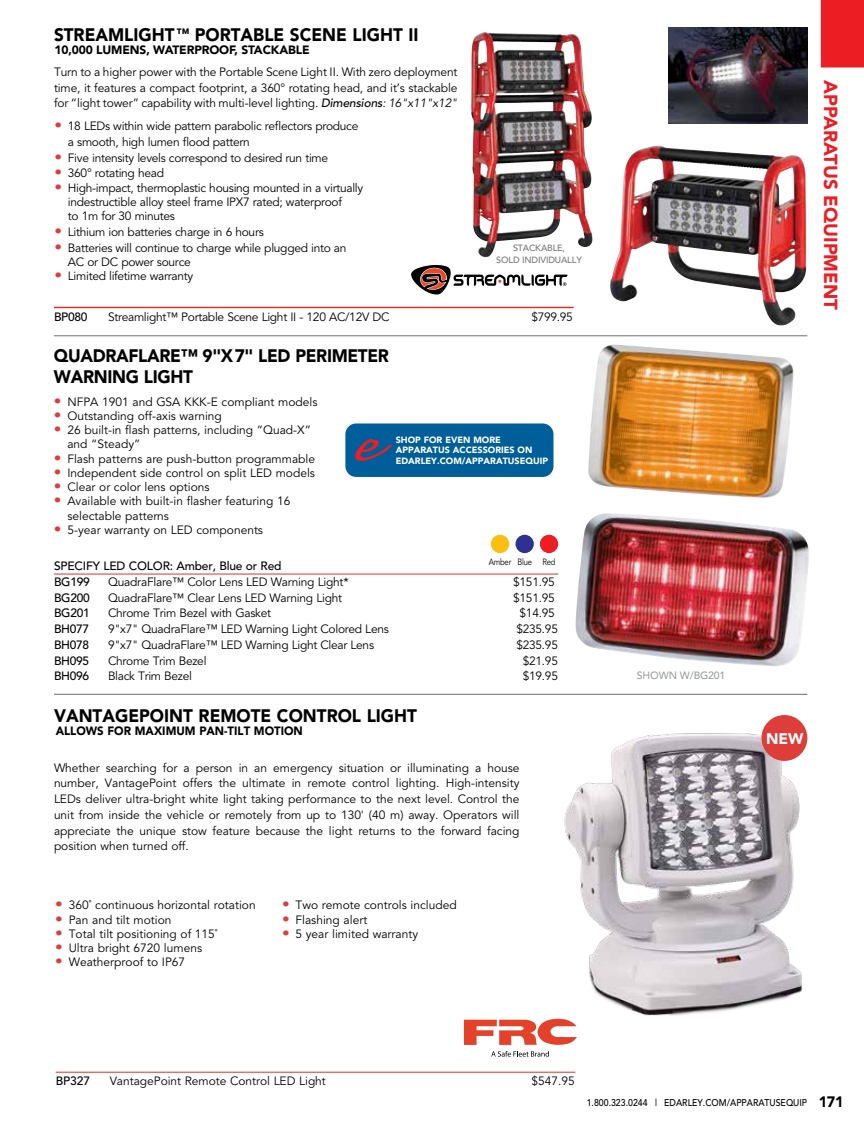
<style>
.page{position:relative;width:864px;height:1134px;background:#fff}
.page>*{position:absolute;margin:0;border:0;box-sizing:border-box;transform-origin:0 0}
.t1{font:900 18.75px "Avenir";color:#ed1d24}
.t2{font:900 18px "Avenir";color:#000;scale:.95 1}
.t3{font:900 18px/21px "Avenir";letter-spacing:-.02em;color:#000;scale:.95 1}
.t4{font:900 15.3px "Avenir";color:#fff}
.t5{font:12px/15.8px "Avenir";letter-spacing:-.02em;color:#000}
.t6{font:12px/14.2px "Avenir";color:#000}
.t7{font:500 12px "Avenir";letter-spacing:-.02em;color:#000}
.t8{font:900 12px "Avenir";letter-spacing:-.01em;color:#000}
.t9{font:900 12px "Avenir";letter-spacing:-.01em;color:#000;scale:.95 1}
.t10{font:500 10.5px "Avenir";letter-spacing:-.015em;color:#9d9fa2}
.t11{font:500 9.75px "Avenir";color:#000;scale:.9 1}
.t12{font:900 9px/10.8px "Avenir";color:#fff}
.t13{font:500 9px/12px "Avenir";letter-spacing:-.015em;color:#77787b;text-align:center}
.t14{font:9px "Avenir";letter-spacing:-.025em;color:#000;scale:.85 1}
.s1{font-weight:500;font-style:italic}
.s2{font-style:italic}
.s3{font-size:14.4px;color:#dd3e3a}
.s4{font-weight:900;font-size:15px}
</style>
<div class="page">
<div style="left:821px;top:0;width:43px;height:68px;background:#ed1d24"></div>
<hr style="left:54px;top:335px;width:753px;height:1px;background:#6d6e71">
<hr style="left:54px;top:694px;width:753px;height:1px;background:#6d6e71">
<img style="left:588px;top:345px;width:206px;height:153px">
<hr style="left:54px;top:574px;width:504px;height:1px;background:#e03128">
<div style="left:491px;top:535px;width:18px;height:18px;background:#febe10;border-radius:50%"></div>
<div style="left:516px;top:535px;width:18px;height:18px;background:#2e3092;border-radius:50%"></div>
<div style="left:540px;top:535px;width:18px;height:18px;background:#ed1d24;border-radius:50%"></div>
<img style="left:575px;top:513px;width:234px;height:153px">
<div style="left:345px;top:423px;width:208px;height:54px;background:#005f9a;border-radius:11px"></div>
<svg style="left:355px;top:439px;width:37px;height:22px"></svg>
<img style="left:610px;top:146px;width:196px;height:180px">
<hr style="left:54px;top:307px;width:520px;height:1px;background:#e03128">
<svg style="left:411px;top:265px;width:156px;height:30px"></svg>
<img style="left:471px;top:32px;width:122px;height:225px">
<img style="left:668px;top:27px;width:139px;height:96px">
<hr style="left:56px;top:1072px;width:519px;height:1px;background:#e03128">
<img style="left:555px;top:715px;width:253px;height:304px">
<svg style="left:464px;top:1019px;width:113px;height:38px"></svg>
<div style="left:761px;top:715px;width:46px;height:46px;background:#dd3e3a;border-radius:50%"></div>
<h2 class="t2" style="left:54px;top:24px;width:385px">STREAMLIGHT<sup>™</sup> PORTABLE SCENE LIGHT II</h2>
<p class="t5" style="left:54px;top:64px;width:405px;text-align:justify">Turn to a higher power with the Portable Scene Light II. With zero deployment time, it features a compact footprint, a 360° rotating head, and it’s stackable for “light tower” capability with multi-level lighting. <span class="s1">Dimensions</span><span class="s2">: 16"x11"x12"</span></p>
<p class="t8" style="left:54px;top:42px;width:257px">10,000 LUMENS, WATERPROOF, STACKABLE</p>
<p class="t5" style="left:68px;top:118px;width:292px;text-indent:-13px"><span class="s3">•</span> 18 LEDs within wide pattern parabolic reflectors produce a smooth, high lumen flood pattern</p>
<p class="t5" style="left:54px;top:150px;width:275px"><span class="s3">•</span> Five intensity levels correspond to desired run time</p>
<p class="t5" style="left:54px;top:166px;width:111px"><span class="s3">•</span> 360° rotating head</p>
<p class="t5" style="left:68px;top:181px;width:297px;line-height:14.2px;text-indent:-13px"><span class="s3">•</span> High-impact, thermoplastic housing mounted in a virtually indestructible alloy steel frame IPX7 rated; waterproof<br>to 1m for 30 minutes</p>
<p class="t5" style="left:54px;top:224px;width:211px"><span class="s3">•</span> Lithium ion batteries charge in 6 hours</p>
<p class="t5" style="left:68px;top:241px;width:280px;line-height:14.2px;text-indent:-13px"><span class="s3">•</span> Batteries will continue to charge while plugged into an<br>AC or DC power source</p>
<p class="t5" style="left:54px;top:268px;width:140px"><span class="s3">•</span> Limited lifetime warranty</p>
<p class="t13" style="left:496px;top:242px;width:87px">STACKABLE,<br>SOLD INDIVIDUALLY</p>
<p class="t7" style="left:54px;top:310px;width:35px">BP080</p>
<p class="t5" style="left:108px;top:309px;width:283px">Streamlight™ Portable Scene Light II - 120 AC/12V DC</p>
<p class="t5" style="left:531px;top:309px;width:43px">$799.95</p>
<h2 class="t3" style="left:54px;top:345px;width:354px">QUADRAFLARE™ 9"X7" LED PERIMETER<br>WARNING LIGHT</h2>
<p class="t6" style="left:54px;top:395px;width:265px"><span class="s3">•</span> NFPA 1901 and GSA KKK-E compliant models</p>
<p class="t6" style="left:54px;top:409px;width:170px"><span class="s3">•</span> Outstanding off-axis warning</p>
<p class="t6" style="left:67px;top:423px;width:245px;text-indent:-14px"><span class="s3">•</span> 26 built-in flash patterns, including “Quad-X” and “Steady”</p>
<p class="t6" style="left:54px;top:452px;width:263px"><span class="s3">•</span> Flash patterns are push-button programmable</p>
<p class="t6" style="left:54px;top:466px;width:263px"><span class="s3">•</span> Independent side control on split LED models</p>
<p class="t6" style="left:54px;top:480px;width:157px"><span class="s3">•</span> Clear or color lens options</p>
<p class="t6" style="left:67px;top:494px;width:224px;text-indent:-14px"><span class="s3">•</span> Available with built-in flasher featuring 16 selectable patterns</p>
<p class="t6" style="left:54px;top:523px;width:211px"><span class="s3">•</span> 5-year warranty on LED components</p>
<p class="t7" style="left:54px;top:559px;width:229px">SPECIFY LED COLOR: Amber, Blue or Red</p>
<p class="t14" style="left:489px;top:557px;width:80px">Amber Blue Red</p>
<p class="t12" style="left:396px;top:434px;width:154px">SHOP FOR EVEN MORE<br>APPARATUS ACCESSORIES ON<br>EDARLEY.COM/APPARATUSEQUIP</p>
<p class="t7" style="left:54px;top:575px;width:37px">BG199</p>
<p class="t5" style="left:108px;top:574px;width:242px">QuadraFlare™ Color Lens LED Warning Light*</p>
<p class="t5" style="left:513px;top:574px;width:43px">$151.95</p>
<p class="t7" style="left:54px;top:591px;width:37px">BG200</p>
<p class="t5" style="left:108px;top:590px;width:236px">QuadraFlare™ Clear Lens LED Warning Light</p>
<p class="t5" style="left:513px;top:590px;width:43px">$151.95</p>
<p class="t7" style="left:54px;top:606px;width:37px">BG201</p>
<p class="t5" style="left:108px;top:606px;width:165px">Chrome Trim Bezel with Gasket</p>
<p class="t5" style="left:520px;top:606px;width:37px">$14.95</p>
<p class="t7" style="left:54px;top:622px;width:37px">BH077</p>
<p class="t5" style="left:108px;top:622px;width:282px">9"x7" QuadraFlare™ LED Warning Light Colored Lens</p>
<p class="t5" style="left:516px;top:622px;width:43px">$235.95</p>
<p class="t7" style="left:54px;top:638px;width:37px">BH078</p>
<p class="t5" style="left:108px;top:637px;width:268px">9"x7" QuadraFlare™ LED Warning Light Clear Lens</p>
<p class="t5" style="left:516px;top:637px;width:43px">$235.95</p>
<p class="t7" style="left:54px;top:654px;width:37px">BH095</p>
<p class="t5" style="left:108px;top:653px;width:100px">Chrome Trim Bezel</p>
<p class="t5" style="left:523px;top:653px;width:37px">$21.95</p>
<p class="t7" style="left:54px;top:669px;width:37px">BH096</p>
<p class="t5" style="left:108px;top:669px;width:85px">Black Trim Bezel</p>
<p class="t5" style="left:523px;top:669px;width:37px">$19.95</p>
<h2 class="t2" style="left:54px;top:705px;width:384px">VANTAGEPOINT REMOTE CONTROL LIGHT</h2>
<p class="t9" style="left:56px;top:724px;width:262px">ALLOWS FOR MAXIMUM PAN-TILT MOTION</p>
<p class="t5" style="left:54px;top:760px;width:467px;text-align:justify">Whether searching for a person in an emergency situation or illuminating a house number, VantagePoint offers the ultimate in remote control lighting. High-intensity LEDs deliver ultra-bright white light taking performance to the next level. Control the unit from inside the vehicle or remotely from up to 130' (40 m) away. Operators will appreciate the unique stow feature because the light returns to the forward facing position when turned off.</p>
<p class="t6" style="left:55px;top:898px;width:202px"><span class="s3">•</span> 360˚ continuous horizontal rotation</p>
<p class="t6" style="left:55px;top:913px;width:118px"><span class="s3">•</span> Pan and tilt motion</p>
<p class="t6" style="left:55px;top:927px;width:164px"><span class="s3">•</span> Total tilt positioning of 115˚</p>
<p class="t6" style="left:55px;top:941px;width:148px"><span class="s3">•</span> Ultra bright 6720 lumens</p>
<p class="t6" style="left:55px;top:955px;width:131px"><span class="s3">•</span> Weatherproof to IP67</p>
<p class="t6" style="left:282px;top:898px;width:176px"><span class="s3">•</span> Two remote controls included</p>
<p class="t6" style="left:282px;top:913px;width:87px"><span class="s3">•</span> Flashing alert</p>
<p class="t6" style="left:282px;top:927px;width:138px"><span class="s3">•</span> 5 year limited warranty</p>
<p class="t7" style="left:56px;top:1074px;width:36px">BP327</p>
<p class="t5" style="left:110px;top:1074px;width:218px">VantagePoint Remote Control LED Light</p>
<p class="t5" style="left:532px;top:1074px;width:45px">$547.95</p>
<h1 class="t1" style="left:842px;top:80px;width:231px;rotate:90deg">APPARATUS EQUIPMENT</h1>
<p class="t10" style="left:637px;top:669px;width:90px">SHOWN W/BG201</p>
<p class="t4" style="left:766px;top:729px;width:39px">NEW</p>
<p class="t11" style="left:587px;top:1097px;width:287px">1.800.323.0244 | EDARLEY.COM/APPARATUSEQUIP <span class="s4">171</span></p>
</div>
